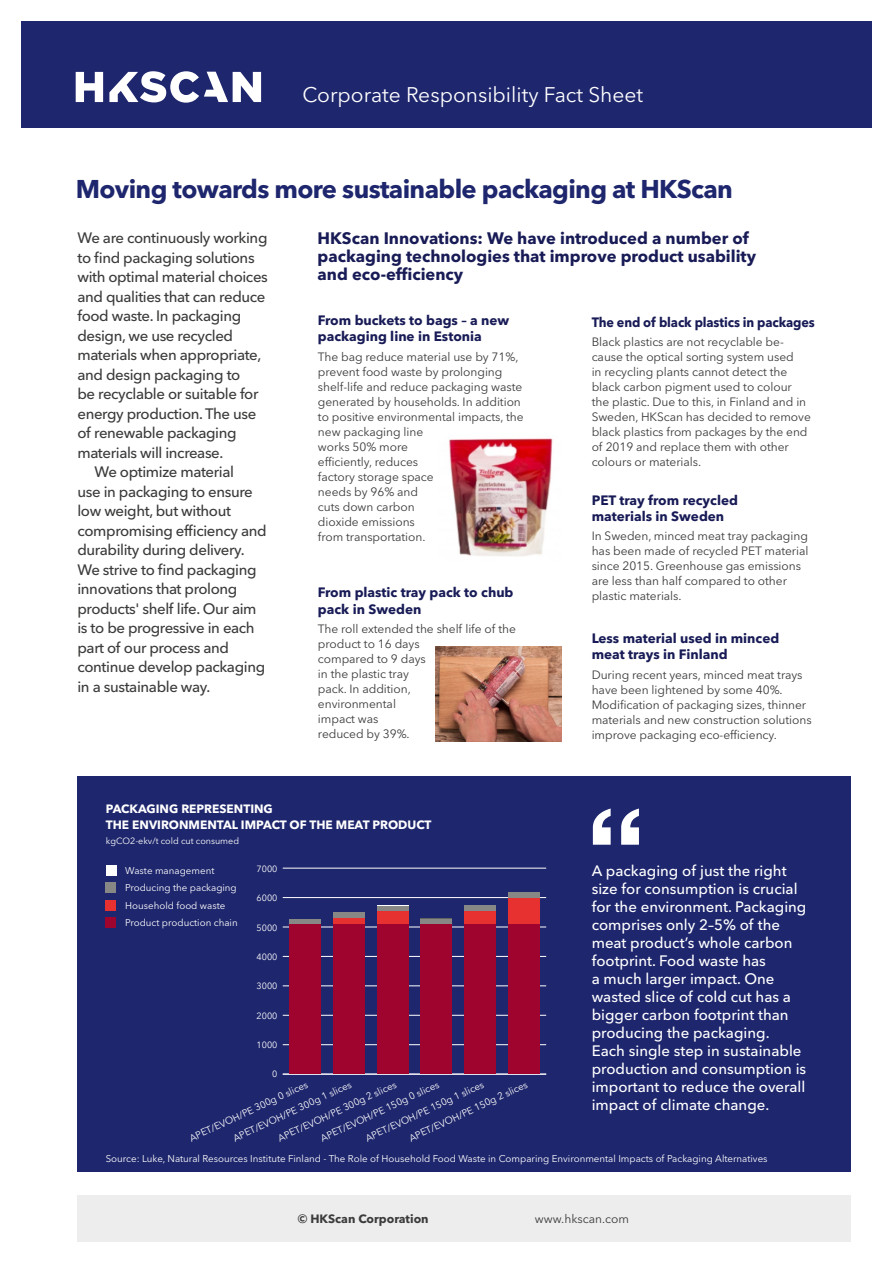
<style>
.page{position:relative;width:893px;height:1263px;background:#fff}
.page>*{position:absolute;margin:0;border:0;box-sizing:border-box;transform-origin:0 0}
.t1{font:700 25.5px "Avenir Next LT Pro";letter-spacing:-.025em;color:#1e266d}
.t2{font:21px "Avenir Next LT Pro";color:#fff}
.t3{font:700 16.5px/18px "Avenir Next LT Pro";color:#181b56}
.t4{font:500 15px "Avenir Next LT Pro";letter-spacing:-.025em;color:#3b3b3a}
.t5{font:500 15px/18px "Avenir Next LT Pro";color:#fff}
.t6{font:700 13.5px/16.5px "Avenir Next LT Pro";color:#181b56}
.t7{font:700 13.5px "Avenir Next LT Pro";color:#181b56;scale:.94 1}
.t8{font:12px/15px "Avenir Next LT Pro";letter-spacing:-.005em;color:#3b3b3a}
.t9{font:700 12px/16.5px "Avenir Next LT Pro";color:#fff}
.t10{font:700 12px "Avenir Next LT Pro";color:#3b3b3a}
.t11{font:9.75px/17.4px "Avenir Next LT Pro";color:#fff}
.t12{font:9px "Avenir Next LT Pro";color:#fff}
</style>
<div class="page">
<div style="left:21px;top:21px;width:851px;height:107px;background:#1e266d"></div>
<svg style="left:76px;top:72px;width:27px;height:30px"></svg>
<svg style="left:109px;top:71px;width:152px;height:32px"></svg>
<div style="left:77px;top:1195px;width:773px;height:47px;background:#ededed"></div>
<div style="left:77px;top:776px;width:773px;height:396px;background:#1e266d"></div>
<hr style="left:283px;top:1074px;width:263px;height:1px;background:#fff">
<hr style="left:283px;top:1044px;width:263px;height:1px;background:#fff">
<hr style="left:283px;top:1015px;width:263px;height:1px;background:#fff">
<hr style="left:283px;top:985px;width:263px;height:1px;background:#fff">
<hr style="left:283px;top:956px;width:263px;height:1px;background:#fff">
<hr style="left:283px;top:927px;width:263px;height:1px;background:#fff">
<hr style="left:283px;top:897px;width:263px;height:1px;background:#fff">
<hr style="left:283px;top:868px;width:263px;height:1px;background:#fff">
<hr style="left:333px;top:912px;width:31px;height:1px;background:#fff">
<hr style="left:377px;top:905px;width:31px;height:1px;background:#fff">
<hr style="left:464px;top:905px;width:32px;height:1px;background:#fff">
<hr style="left:508px;top:891px;width:32px;height:1px;background:#fff">
<div style="left:289px;top:919px;width:31px;height:5px;background:#878786"></div>
<div style="left:333px;top:913px;width:31px;height:5px;background:#878786"></div>
<div style="left:377px;top:906px;width:31px;height:5px;background:#878786"></div>
<div style="left:421px;top:919px;width:31px;height:5px;background:#878786"></div>
<div style="left:464px;top:906px;width:32px;height:5px;background:#878786"></div>
<div style="left:508px;top:892px;width:32px;height:6px;background:#878786"></div>
<div style="left:333px;top:918px;width:31px;height:6px;background:#e73030"></div>
<div style="left:377px;top:911px;width:31px;height:13px;background:#e73030"></div>
<div style="left:464px;top:911px;width:32px;height:13px;background:#e73030"></div>
<div style="left:508px;top:898px;width:32px;height:26px;background:#e73030"></div>
<div style="left:289px;top:924px;width:31px;height:150px;background:#9e042d"></div>
<div style="left:333px;top:924px;width:31px;height:150px;background:#9e042d"></div>
<div style="left:377px;top:924px;width:31px;height:150px;background:#9e042d"></div>
<div style="left:421px;top:924px;width:31px;height:150px;background:#9e042d"></div>
<div style="left:464px;top:924px;width:32px;height:150px;background:#9e042d"></div>
<div style="left:508px;top:924px;width:32px;height:150px;background:#9e042d"></div>
<img style="left:449px;top:438px;width:104px;height:118px">
<img style="left:435px;top:646px;width:127px;height:96px">
<svg style="left:593px;top:808px;width:46px;height:37px"></svg>
<div style="left:106px;top:865px;width:10px;height:10px;background:#fff"></div>
<div style="left:106px;top:882px;width:10px;height:11px;background:#878786"></div>
<div style="left:106px;top:900px;width:10px;height:10px;background:#e73030"></div>
<div style="left:106px;top:917px;width:10px;height:10px;background:#9e042d"></div>
<h2 class="t2" style="left:302px;top:82px;width:342px">Corporate Responsibility Fact Sheet</h2>
<h1 class="t1" style="left:76px;top:173px;width:659px">Moving towards more sustainable packaging at HKScan</h1>
<p class="t4" style="left:77px;top:229px;width:192px">We are continuously working</p>
<p class="t4" style="left:77px;top:248px;width:179px">to find packaging solutions</p>
<p class="t4" style="left:77px;top:268px;width:192px">with optimal material choices</p>
<p class="t4" style="left:77px;top:287px;width:189px">and qualities that can reduce</p>
<p class="t4" style="left:77px;top:307px;width:165px">food waste. In packaging</p>
<p class="t4" style="left:77px;top:326px;width:157px">design, we use recycled</p>
<p class="t4" style="left:77px;top:346px;width:185px">materials when appropriate,</p>
<p class="t4" style="left:77px;top:365px;width:164px">and design packaging to</p>
<p class="t4" style="left:77px;top:385px;width:183px">be recyclable or suitable for</p>
<p class="t4" style="left:77px;top:404px;width:180px">energy production. The use</p>
<p class="t4" style="left:77px;top:424px;width:161px">of renewable packaging</p>
<p class="t4" style="left:77px;top:443px;width:147px">materials will increase.</p>
<p class="t4" style="left:94px;top:463px;width:141px">We optimize material</p>
<p class="t4" style="left:77px;top:482px;width:177px">use in packaging to ensure</p>
<p class="t4" style="left:77px;top:502px;width:155px">low weight, but without</p>
<p class="t4" style="left:77px;top:521px;width:191px">compromising efficiency and</p>
<p class="t4" style="left:77px;top:541px;width:169px">durability during delivery.</p>
<p class="t4" style="left:77px;top:560px;width:181px">We strive to find packaging</p>
<p class="t4" style="left:77px;top:580px;width:161px">innovations that prolong</p>
<p class="t4" style="left:77px;top:599px;width:181px">products' shelf life. Our aim</p>
<p class="t4" style="left:77px;top:619px;width:179px">is to be progressive in each</p>
<p class="t4" style="left:77px;top:638px;width:153px">part of our process and</p>
<p class="t4" style="left:77px;top:658px;width:189px">continue develop packaging</p>
<p class="t4" style="left:77px;top:677px;width:135px">in a sustainable way.</p>
<h3 class="t3" style="left:318px;top:229px;width:440px">HKScan Innovations: We have introduced a number of packaging technologies that improve product usability and eco-efficiency</h3>
<p class="t6" style="left:318px;top:312px;width:193px">From buckets to bags – a new packaging line in Estonia</p>
<p class="t8" style="left:318px;top:349px;width:207px">The bag reduce material use by 71%, prevent food waste by prolonging shelf-life and reduce packaging waste generated by households. In addition to positive environmental impacts, the new packaging line<br>works 50% more<br>efficiently, reduces<br>factory storage space<br>needs by 96% and<br>cuts down carbon<br>dioxide emissions<br>from transportation.</p>
<p class="t7" style="left:592px;top:314px;width:239px">The end of black plastics in packages</p>
<p class="t8" style="left:592px;top:335px;width:221px">Black plastics are not recyclable be&shy;cause the optical sorting system used<br>in recycling plants cannot detect the black carbon pigment used to colour the plastic. Due to this, in Finland and in Sweden, HKScan has decided to remove black plastics from packages by the end of 2019 and replace them with other colours or materials.</p>
<p class="t6" style="left:592px;top:492px;width:148px">PET tray from recycled materials in Sweden</p>
<p class="t8" style="left:592px;top:529px;width:218px">In Sweden, minced meat tray packaging has been made of recycled PET material since 2015. Greenhouse gas emissions are less than half compared to other plastic materials.</p>
<p class="t6" style="left:592px;top:630px;width:189px">Less material used in minced meat trays in Finland</p>
<p class="t8" style="left:592px;top:667px;width:222px">During recent years, minced meat trays have been lightened by some 40%.<br>Modification of packaging sizes, thinner materials and new construction solutions improve packaging eco-efficiency.</p>
<p class="t6" style="left:318px;top:584px;width:197px">From plastic tray pack to chub pack in Sweden</p>
<p class="t8" style="left:318px;top:621px;width:200px">The roll extended the shelf life of the product to 16 days<br>compared to 9 days<br>in the plastic tray<br>pack. In addition,<br>environmental<br>impact was<br>reduced by 39%.</p>
<p class="t9" style="left:106px;top:800px;width:327px">PACKAGING REPRESENTING<br>THE ENVIRONMENTAL IMPACT OF THE MEAT PRODUCT</p>
<p class="t12" style="left:106px;top:836px;width:135px">kgCO2-ekv/t cold cut consumed</p>
<p class="t11" style="left:125px;top:862px;width:114px">Waste management<br>Producing the packaging<br>Household food waste<br>Product production chain</p>
<p class="t12" style="left:257px;top:863px;width:22px">7000</p>
<p class="t12" style="left:257px;top:893px;width:22px">6000</p>
<p class="t12" style="left:257px;top:922px;width:22px">5000</p>
<p class="t12" style="left:257px;top:951px;width:22px">4000</p>
<p class="t12" style="left:257px;top:981px;width:22px">3000</p>
<p class="t12" style="left:257px;top:1010px;width:22px">2000</p>
<p class="t12" style="left:257px;top:1039px;width:22px">1000</p>
<p class="t12" style="left:272px;top:1069px;width:7px">0</p>
<p class="t11" style="left:275px;top:1130px;width:131px;rotate:-25deg">APET/EVOH/PE 300g 2 slices</p>
<p class="t11" style="left:317px;top:1130px;width:131px;rotate:-25deg">APET/EVOH/PE 150g 0 slices</p>
<p class="t11" style="left:230px;top:1131px;width:131px;rotate:-25deg">APET/EVOH/PE 300g 1 slices</p>
<p class="t11" style="left:186px;top:1131px;width:131px;rotate:-25deg">APET/EVOH/PE 300g 0 slices</p>
<p class="t11" style="left:362px;top:1131px;width:131px;rotate:-25deg">APET/EVOH/PE 150g 1 slices</p>
<p class="t11" style="left:406px;top:1131px;width:131px;rotate:-25deg">APET/EVOH/PE 150g 2 slices</p>
<p class="t5" style="left:592px;top:862px;width:216px">A packaging of just the right size for consumption is crucial for the environment. Packaging comprises only 2–5% of the meat product’s whole carbon footprint. Food waste has<br>a much larger impact. One wasted slice of cold cut has a bigger carbon footprint than producing the packaging.<br>Each single step in sustainable production and consumption is important to reduce the overall impact of climate change.</p>
<p class="t11" style="left:106px;top:1150px;width:663px">Source: Luke, Natural Resources Institute Finland - The Role of Household Food Waste in Comparing Environmental Impacts of Packaging Alternatives</p>
<p class="t10" style="left:298px;top:1212px;width:132px">© HKScan Corporation</p>
<p class="t8" style="left:535px;top:1211px;width:96px">www.hkscan.com</p>
</div>
